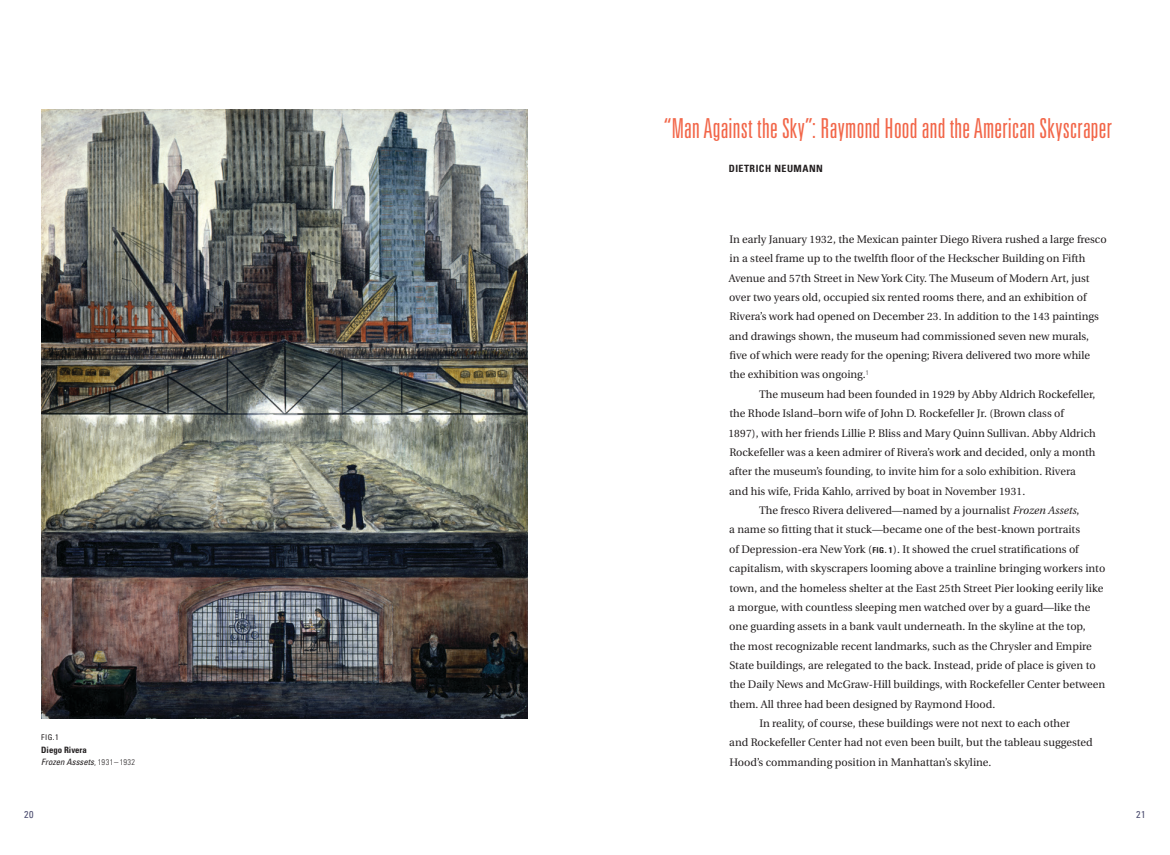
<style>
.page{position:relative;width:1170px;height:855px;background:#fff}
.page>*{position:absolute;margin:0;border:0;box-sizing:border-box;transform-origin:0 0}
.t1{font:300 ultra-condensed 27.5px "Univers";letter-spacing:.01em;color:#f26649}
.t2{font:11px/19.4px "Utopia";color:#231f20}
.t3{font:700 condensed 10px "Univers";letter-spacing:.05em;color:#231f20}
.t4{font:condensed 10px "Univers";color:#4e4f71}
.t5{font:italic condensed 8.75px/12.5px "Univers";color:#231f20}
.t6{font:condensed 7.75px "Univers";color:#231f20}
.s1{font-size:8.12px}
.s2{font-weight:700;font-style:normal}
.s3{font-weight:300;font-style:normal}
.s4{font-weight:300;font-style:normal;font-size:8.12px}
.s5{font-size:10.62px}
.s6{font-style:italic}
.s7{font-family:"Univers";font-weight:700;font-stretch:condensed;font-size:8.12px}
.s8{font-family:"Univers";font-weight:700;font-stretch:condensed;font-size:8.5px}
</style>
<div class="page">
<img style="left:41px;top:109px;width:486px;height:610px">
<p class="t6" style="left:41px;top:732px;width:19px">FIG<span class="s1">.1</span></p>
<p class="t5" style="left:41px;top:743px;width:95px"><span class="s2">Diego Rivera<br></span>Frozen Asssets<span class="s3">,</span> <span class="s4">1931</span><span class="s3">–</span> <span class="s4">1932</span></p>
<h1 class="t1" style="left:664px;top:114px;width:450px">“Man Against the Sky”: Raymond Hood and the American Skyscraper</h1>
<p class="t3" style="left:729px;top:162px;width:96px">DIETRICH NEUMANN</p>
<p class="t2" style="left:729px;top:230px;width:379px">In early January <span class="s5">1932</span>, the Mexican painter Diego Rivera rushed a large fresco in a steel frame up to the twelfth floor of the Heckscher Building on Fifth Avenue and <span class="s5">57</span>th Street in New York City. The Museum of Modern Art, just over two years old, occupied six rented rooms there, and an exhibition of Rivera’s work had opened on December <span class="s5">23</span>. In addition to the <span class="s5">143</span> paintings and drawings shown, the museum had commissioned seven new murals, five of which were ready for the opening; Rivera delivered two more while the exhibition was ongoing.<sup>1</sup></p>
<p class="t2" style="left:759px;top:385px;width:338px">The museum had been founded in <span class="s5">1929</span> by Abby Aldrich Rockefeller,</p>
<p class="t2" style="left:729px;top:404px;width:336px">the Rhode Island–born wife of John D. Rockefeller Jr. (Brown class of</p>
<p class="t2" style="left:728px;top:423px;width:369px"><span class="s5">1897</span>), with her friends Lillie P. Bliss and Mary Quinn Sullivan. Abby Aldrich</p>
<p class="t2" style="left:729px;top:443px;width:368px">Rockefeller was a keen admirer of Rivera’s work and decided, only a month</p>
<p class="t2" style="left:729px;top:462px;width:348px">after the museum’s founding, to invite him for a solo exhibition. Rivera</p>
<p class="t2" style="left:729px;top:481px;width:298px">and his wife, Frida Kahlo, arrived by boat in November <span class="s5">1931</span>.</p>
<p class="t2" style="left:759px;top:501px;width:322px">The fresco Rivera delivered—named by a journalist <span class="s6">Frozen Assets</span>,</p>
<p class="t2" style="left:729px;top:520px;width:352px">a name so fitting that it stuck—became one of the best-known portraits</p>
<p class="t2" style="left:729px;top:540px;width:351px">of Depression-era New York (<span class="s7">FIG</span><span class="s8">. 1</span>). It showed the cruel stratifications of</p>
<p class="t2" style="left:729px;top:559px;width:378px">capitalism, with skyscrapers looming above a trainline bringing workers into</p>
<p class="t2" style="left:729px;top:578px;width:375px">town, and the homeless shelter at the East <span class="s5">25</span>th Street Pier looking eerily like</p>
<p class="t2" style="left:729px;top:598px;width:363px">a morgue, with countless sleeping men watched over by a guard—like the</p>
<p class="t2" style="left:729px;top:617px;width:358px">one guarding assets in a bank vault underneath. In the skyline at the top,</p>
<p class="t2" style="left:729px;top:636px;width:364px">the most recognizable recent landmarks, such as the Chrysler and Empire</p>
<p class="t2" style="left:730px;top:656px;width:368px">State buildings, are relegated to the back. Instead, pride of place is given to</p>
<p class="t2" style="left:729px;top:675px;width:377px">the Daily News and McGraw-Hill buildings, with Rockefeller Center between</p>
<p class="t2" style="left:729px;top:695px;width:267px">them. All three had been designed by Raymond Hood.</p>
<p class="t2" style="left:759px;top:714px;width:312px">In reality, of course, these buildings were not next to each other</p>
<p class="t2" style="left:729px;top:733px;width:365px">and Rockefeller Center had not even been built, but the tableau suggested</p>
<p class="t2" style="left:729px;top:753px;width:263px">Hood’s commanding position in Manhattan’s skyline.</p>
<p class="t4" style="left:24px;top:808px;width:11px">20</p>
<p class="t4" style="left:1136px;top:808px;width:11px">21</p>
</div>
